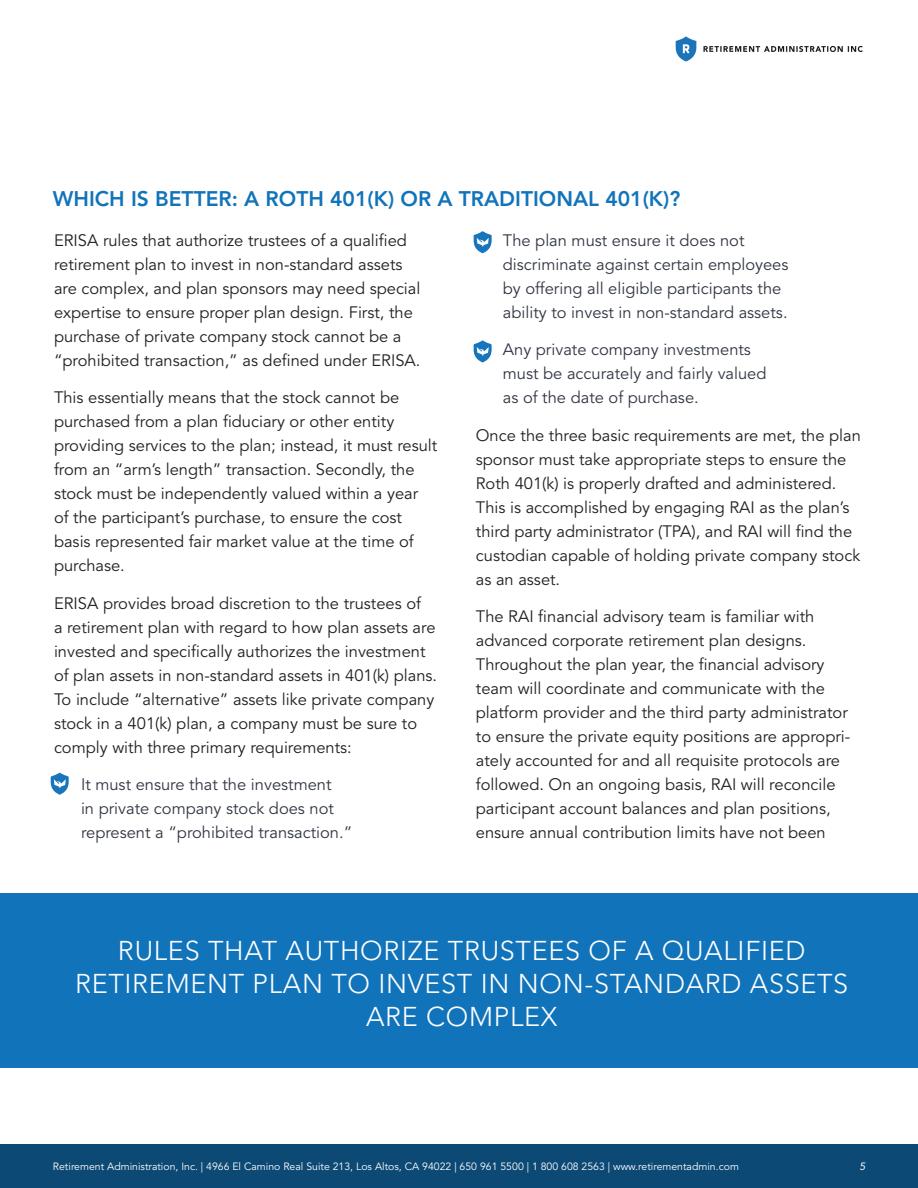
<style>
.page{position:relative;width:918px;height:1188px;background:#fff}
.page>*{position:absolute;margin:0;border:0;box-sizing:border-box;transform-origin:0 0}
.Callout{font:300 27px/33px "Avenir LT Std";letter-spacing:.025em;color:#fff;text-align:center}
.blue_subtitle{font:800 21px "Avenir LT Std";color:#1174bb}
.body{font:16.5px/24px "Avenir LT Std";color:#231f20}
.t1{font:16.5px/24px "Avenir LT Std";color:#313744}
.t2{font:10.5px "Avenir LT Std";color:#fff}
.t3{font:italic 10.5px "Avenir LT Std";color:#fff}
</style>
<div class="page">
<img style="left:675px;top:36px;width:188px;height:26px">
<div style="left:0;top:1145px;width:918px;height:43px;background:#0c4974"></div>
<div style="left:0;top:893px;width:918px;height:175px;background:#1174bb"></div>
<svg style="left:50px;top:772px;width:19px;height:23px"></svg>
<svg style="left:473px;top:231px;width:19px;height:23px"></svg>
<svg style="left:473px;top:340px;width:19px;height:23px"></svg>
<p class="blue_subtitle" style="left:53px;top:187px;width:629px">WHICH IS BETTER: A ROTH 401(K) OR A TRADITIONAL 401(K)?</p>
<p class="body" style="left:54px;top:229px;width:368px">ERISA rules that authorize trustees of a qualified retirement plan to invest in non-standard assets are complex, and plan sponsors may need special expertise to ensure proper plan design. First, the purchase of private company stock cannot be a “prohibited transaction,” as defined under ERISA.</p>
<p class="body" style="left:54px;top:386px;width:385px">This essentially means that the stock cannot be purchased from a plan fiduciary or other entity providing services to the plan; instead, it must result from an “arm’s length” transaction. Secondly, the stock must be independently valued within a year<br>of the participant’s purchase, to ensure the cost basis represented fair market value at the time of purchase.</p>
<p class="body" style="left:54px;top:592px;width:385px">ERISA provides broad discretion to the trustees of<br>a retirement plan with regard to how plan assets are invested and specifically authorizes the investment of plan assets in non-standard assets in 401(k) plans.<br>To include “alternative” assets like private company stock in a 401(k) plan, a company must be sure to comply with three primary requirements:</p>
<p class="t1" style="left:81px;top:773px;width:273px;text-indent:-27px">• It must ensure that the investment<br>in private company stock does not represent a “prohibited transaction.”</p>
<p class="t1" style="left:503px;top:229px;width:287px;text-indent:-27px">• The plan must ensure it does not discriminate against certain employees by offering all eligible participants the ability to invest in non-standard assets.</p>
<p class="t1" style="left:503px;top:338px;width:265px;text-indent:-27px">• Any private company investments must be accurately and fairly valued as of the date of purchase.</p>
<p class="body" style="left:476px;top:424px;width:387px">Once the three basic requirements are met, the plan sponsor must take appropriate steps to ensure the Roth 401(k) is properly drafted and administered.<br>This is accomplished by engaging RAI as the plan’s third party administrator (TPA), and RAI will find the custodian capable of holding private company stock as an asset.</p>
<p class="body" style="left:476px;top:605px;width:376px">The RAI financial advisory team is familiar with advanced corporate retirement plan designs.<br>Throughout the plan year, the financial advisory team will coordinate and communicate with the platform provider and the third party administrator to ensure the private equity positions are appropri&shy;ately accounted for and all requisite protocols are followed. On an ongoing basis, RAI will reconcile participant account balances and plan positions, ensure annual contribution limits have not been</p>
<p class="Callout" style="left:75px;top:934px;width:775px">RULES THAT AUTHORIZE TRUSTEES OF A QUALIFIED<br>RETIREMENT PLAN TO INVEST IN NON-STANDARD ASSETS<br>ARE COMPLEX</p>
<p class="t2" style="left:53px;top:1161px;width:688px">Retirement Administration, Inc. | 4966 El Camino Real Suite 213, Los Altos, CA 94022 | 650 961 5500 | 1 800 608 2563 | www.retirementadmin.com</p>
<p class="t3" style="left:859px;top:1160px;width:7px">5</p>
</div>
